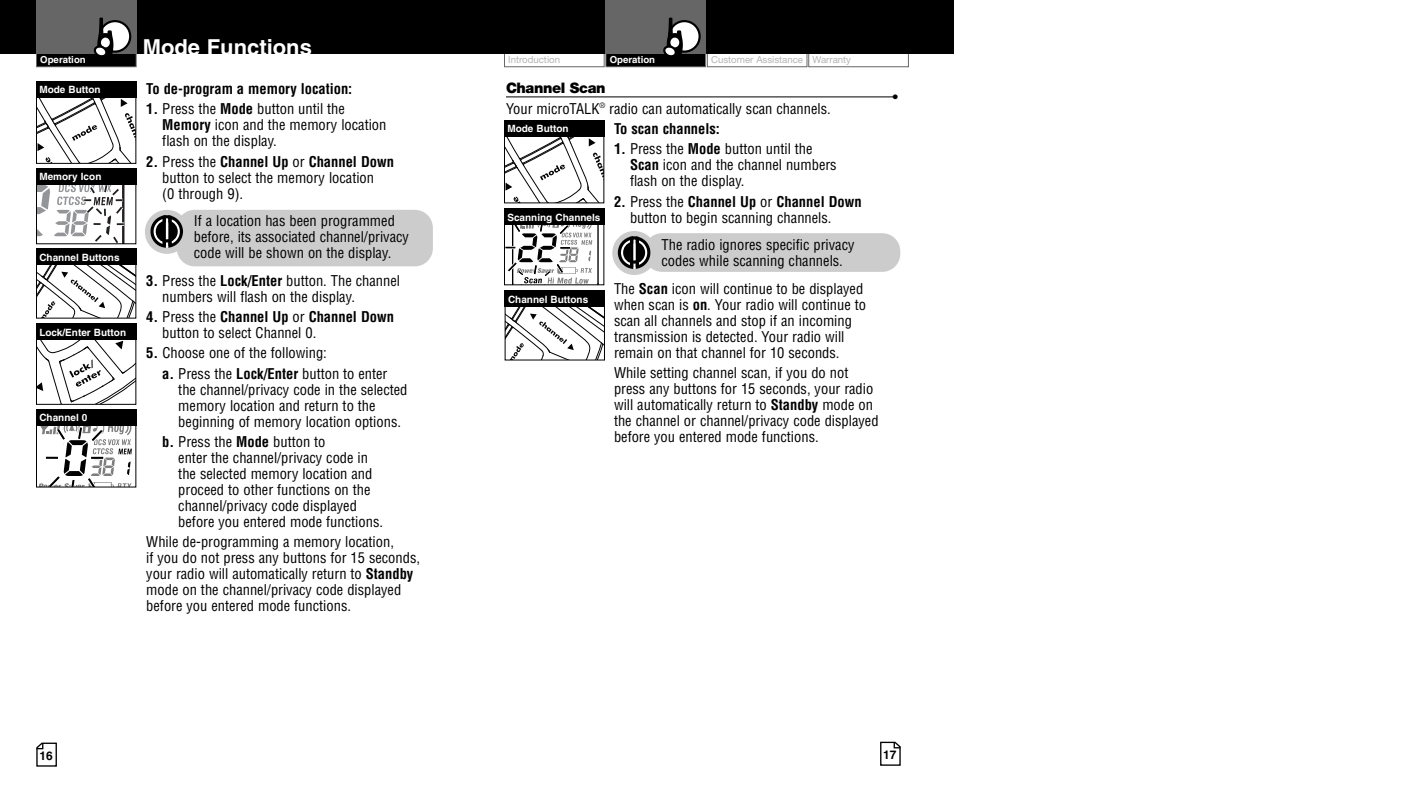
<style>
.page{position:relative;width:1404px;height:792px;background:#fff}
.page>*{position:absolute;margin:0;border:0;box-sizing:border-box;transform-origin:0 0}
.t1{font:700 22px "Helvetica";color:#fff}
.t2{font:condensed 14.4px/16px "Helvetica";color:#000}
.t3{font:700 condensed 14.4px "Helvetica";color:#000}
.t4{font:900 14.4px "Helvetica Neue";letter-spacing:-.025em;color:#000}
.t5{font:700 14.4px "Helvetica";color:#000}
.t6{font:700 12px "Helvetica";color:#000}
.t7{font:700 10px "Helvetica";color:#fff}
.t8{font:9.6px "Helvetica Neue";color:#b3b3b3}
.t9{font:700 9.6px "Helvetica";color:#fff}
.s1{font-weight:700}
</style>
<div class="page">
<div style="left:808px;top:52px;width:101px;height:15px;border:1px solid #666"></div>
<div style="left:707px;top:52px;width:101px;height:15px;border:1px solid #666"></div>
<div style="left:504px;top:52px;width:101px;height:15px;border:1px solid #666"></div>
<svg style="left:880px;top:742px;width:21px;height:24px"></svg>
<div style="left:468px;top:0;width:486px;height:54px;background:#000"></div>
<div style="left:606px;top:53px;width:99px;height:13px;background:#000"></div>
<div style="left:605px;top:52px;width:101px;height:15px;border:1px solid #666"></div>
<div style="left:605px;top:0;width:101px;height:54px;background:#666"></div>
<div style="left:669px;top:21px;width:31px;height:31px;background:#fff;border-radius:50%"></div>
<div style="left:668px;top:20px;width:33px;height:33px;border:2px solid #000;border-radius:50%"></div>
<svg style="left:663px;top:17px;width:20px;height:39px"></svg>
<svg style="left:36px;top:743px;width:21px;height:24px"></svg>
<div style="left:0;top:0;width:468px;height:54px;background:#000"></div>
<div style="left:37px;top:53px;width:99px;height:13px;background:#000"></div>
<div style="left:36px;top:52px;width:101px;height:15px;border:1px solid #666"></div>
<div style="left:36px;top:0;width:101px;height:54px;background:#666"></div>
<div style="left:100px;top:21px;width:30px;height:31px;background:#fff;border-radius:50%"></div>
<div style="left:99px;top:20px;width:32px;height:33px;border:2px solid #000;border-radius:50%"></div>
<svg style="left:93px;top:17px;width:20px;height:39px"></svg>
<div style="left:644px;top:233px;width:256px;height:39px;background:#ccc;border-radius:18px"></div>
<div style="left:612px;top:231px;width:44px;height:44px;background:#ccc;border-radius:50%"></div>
<svg style="left:616px;top:234px;width:36px;height:37px"></svg>
<hr style="left:506px;top:96px;width:391px;height:1px;background:#000">
<div style="left:177px;top:210px;width:256px;height:56px;background:#ccc;border-radius:18px"></div>
<div style="left:145px;top:210px;width:44px;height:44px;background:#ccc;border-radius:50%"></div>
<svg style="left:149px;top:213px;width:35px;height:37px"></svg>
<svg style="left:38px;top:265px;width:96px;height:52px"></svg>
<div style="left:36px;top:249px;width:100px;height:70px;border:1px solid #000"></div>
<div style="left:36px;top:249px;width:100px;height:16px;background:#000"></div>
<svg style="left:38px;top:185px;width:87px;height:57px"></svg>
<div style="left:36px;top:169px;width:100px;height:75px;border:1px solid #000"></div>
<div style="left:36px;top:168px;width:100px;height:17px;background:#000"></div>
<svg style="left:39px;top:426px;width:93px;height:60px"></svg>
<div style="left:36px;top:410px;width:100px;height:78px;border:1px solid #000"></div>
<div style="left:36px;top:409px;width:100px;height:17px;background:#000"></div>
<svg style="left:507px;top:307px;width:96px;height:52px"></svg>
<div style="left:505px;top:291px;width:100px;height:70px;border:1px solid #000"></div>
<div style="left:505px;top:291px;width:100px;height:16px;background:#000"></div>
<svg style="left:506px;top:225px;width:93px;height:58px"></svg>
<div style="left:504px;top:209px;width:100px;height:76px;border:1px solid #000"></div>
<div style="left:504px;top:209px;width:100px;height:16px;background:#000"></div>
<svg style="left:38px;top:97px;width:96px;height:65px"></svg>
<div style="left:36px;top:81px;width:100px;height:83px;border:1px solid #000"></div>
<div style="left:36px;top:81px;width:100px;height:16px;background:#000"></div>
<svg style="left:506px;top:137px;width:96px;height:64px"></svg>
<div style="left:504px;top:121px;width:100px;height:82px;border:1px solid #000"></div>
<div style="left:504px;top:121px;width:100px;height:16px;background:#000"></div>
<svg style="left:38px;top:340px;width:96px;height:63px"></svg>
<div style="left:36px;top:324px;width:100px;height:81px;border:1px solid #000"></div>
<div style="left:36px;top:324px;width:100px;height:16px;background:#000"></div>
<p class="t9" style="left:40px;top:56px;width:47px">Operation</p>
<p class="t7" style="left:39px;top:86px;width:63px">Mode Button</p>
<p class="t7" style="left:39px;top:173px;width:64px">Memory Icon</p>
<p class="t7" style="left:39px;top:254px;width:82px">Channel Buttons</p>
<p class="t7" style="left:39px;top:329px;width:88px">Lock/Enter Button</p>
<p class="t7" style="left:39px;top:414px;width:50px">Channel 0</p>
<h1 class="t1" style="left:143px;top:39px;width:171px">Mode Functions</h1>
<p class="t3" style="left:146px;top:80px;width:208px">To de-program a memory location:</p>
<p class="t2" style="left:162px;top:101px;width:226px;text-indent:-16px"><span class="s1">1.</span> Press the <span class="s1">Mode</span> button until the<br><span class="s1">Memory</span> icon and the memory location flash on the display.</p>
<p class="t2" style="left:162px;top:154px;width:233px;text-indent:-16px"><span class="s1">2.</span> Press the <span class="s1">Channel Up</span> or <span class="s1">Channel Down </span>button to select the memory location<br>(0 through 9).</p>
<p class="t2" style="left:194px;top:213px;width:217px">If a location has been programmed before, its associated channel/privacy code will be shown on the display.</p>
<p class="t2" style="left:162px;top:273px;width:239px;text-indent:-16px"><span class="s1">3.</span> Press the <span class="s1">Lock/Enter</span> button. The channel numbers will flash on the display.</p>
<p class="t2" style="left:162px;top:309px;width:233px;text-indent:-16px"><span class="s1">4.</span> Press the <span class="s1">Channel Up</span> or <span class="s1">Channel Down </span>button to select Channel 0.</p>
<p class="t2" style="left:162px;top:343px;width:227px;line-height:20.4px;text-indent:-16px"><span class="s1">5.</span> Choose one of the following:<br><span class="s1">a.</span> Press the <span class="s1">Lock/Enter</span> button to enter</p>
<p class="t2" style="left:178px;top:382px;width:231px">the channel/privacy code in the selected memory location and return to the beginning of memory location options.</p>
<p class="t2" style="left:178px;top:434px;width:206px;text-indent:-16px"><span class="s1">b.</span> Press the <span class="s1">Mode</span> button to<br>enter the channel/privacy code in the selected memory location and proceed to other functions on the channel/privacy code displayed before you entered mode functions.</p>
<p class="t2" style="left:146px;top:534px;width:275px">While de-programming a memory location,<br>if you do not press any buttons for 15 seconds, your radio will automatically return to <span class="s1">Standby </span>mode on the channel/privacy code displayed before you entered mode functions.</p>
<p class="t6" style="left:39px;top:751px;width:15px">16</p>
<p class="t9" style="left:610px;top:56px;width:47px">Operation</p>
<p class="t8" style="left:508px;top:56px;width:53px">Introduction</p>
<p class="t8" style="left:711px;top:56px;width:141px">Customer Assistance Warranty</p>
<p class="t4" style="left:506px;top:83px;width:101px">Channel Scan</p>
<p class="t2" style="left:506px;top:99px;width:326px;line-height:20.4px;text-align:center">Your microTALK<sup>®</sup> radio can automatically scan channels.<br><span class="s1">To scan channels:</span></p>
<p class="t2" style="left:630px;top:141px;width:208px;text-indent:-16px"><span class="s1">1.</span> Press the <span class="s1">Mode</span> button until the<br><span class="s1">Scan</span> icon and the channel numbers flash on the display.</p>
<p class="t2" style="left:630px;top:194px;width:233px;text-indent:-16px"><span class="s1">2.</span> Press the <span class="s1">Channel Up</span> or <span class="s1">Channel Down </span>button to begin scanning channels.</p>
<p class="t2" style="left:662px;top:237px;width:195px">The radio ignores specific privacy codes while scanning channels.</p>
<p class="t2" style="left:614px;top:281px;width:254px">The <span class="s1">Scan</span> icon will continue to be displayed when scan is <span class="s1">on</span>. Your radio will continue to scan all channels and stop if an incoming transmission is detected. Your radio will remain on that channel for 10 seconds.</p>
<p class="t2" style="left:614px;top:365px;width:266px">While setting channel scan, if you do not press any buttons for 15 seconds, your radio will automatically return to <span class="s1">Standby</span> mode on the channel or channel/privacy code displayed before you entered mode functions.</p>
<p class="t7" style="left:507px;top:125px;width:63px">Mode Button</p>
<p class="t7" style="left:507px;top:213px;width:95px">Scanning Channels</p>
<p class="t7" style="left:508px;top:296px;width:82px">Channel Buttons</p>
<p class="t5" style="left:893px;top:92px;width:7px">•</p>
<p class="t6" style="left:883px;top:751px;width:15px">17</p>
</div>
